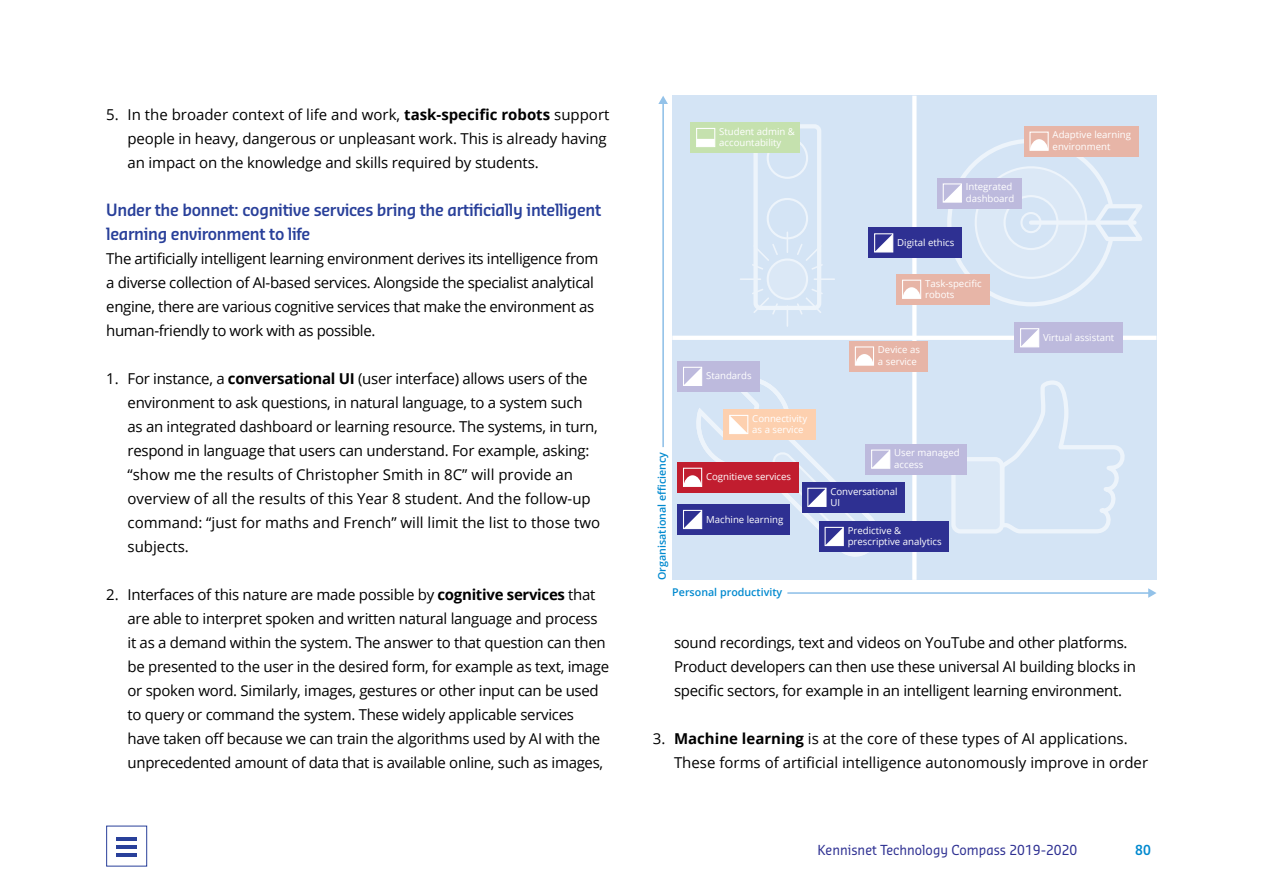
<style>
.page{position:relative;width:1263px;height:893px;background:#fff}
.page>*{position:absolute;margin:0;border:0;box-sizing:border-box;transform-origin:0 0}
.t1{font:600 16.5px/24px "Sansa Sm Con Pro";letter-spacing:-.02em;color:#29409a}
.t2{font:15px/24px "Open Sans";letter-spacing:-.02em;color:#000}
.t3{font:15px/24px "Open Sans";color:#000}
.t4{font:13.5px "Sansa Sm Con Pro";color:#2e3092}
.t5{font:600 13.5px "Sansa Sm Con Pro";color:#0089cf}
.t6{font:600 10.65px "Open Sans";color:#0089cf}
.t7{font:9.6px/11.6px "Open Sans";color:#fff}
.s1{font-weight:700}
</style>
<div class="page">
<div style="left:106px;top:826px;width:41px;height:40px;background:#fff;border:1px solid #29409a"></div>
<hr style="left:117px;top:837px;width:20px;height:3px;background:#29409a">
<hr style="left:117px;top:853px;width:20px;height:3px;background:#29409a">
<hr style="left:117px;top:845px;width:20px;height:3px;background:#29409a">
<div style="left:672px;top:96px;width:484px;height:484px;background:#d4e4f5"></div>
<svg style="left:912px;top:96px;width:4px;height:484px"></svg>
<hr style="left:672px;top:336px;width:484px;height:4px;background:#fff">
<hr style="left:662px;top:103px;width:2px;height:344px;background:#93c2e9">
<svg style="left:658px;top:96px;width:10px;height:8px"></svg>
<hr style="left:787px;top:592px;width:362px;height:2px;background:#93c2e9">
<svg style="left:1148px;top:588px;width:8px;height:10px"></svg>
<div style="left:753px;top:124px;width:68px;height:186px;border:4px solid #fff;border-radius:5px"></div>
<div style="left:767px;top:137px;width:41px;height:42px;border:2px solid #fff;border-radius:50%"></div>
<div style="left:767px;top:198px;width:41px;height:41px;border:2px solid #fff;border-radius:50%"></div>
<svg style="left:787px;top:232px;width:1px;height:20px"></svg>
<hr style="left:814px;top:278px;width:20px;height:2px;background:#fff">
<svg style="left:787px;top:306px;width:1px;height:20px"></svg>
<hr style="left:740px;top:278px;width:20px;height:2px;background:#fff">
<svg style="left:796px;top:242px;width:27px;height:29px"></svg>
<svg style="left:796px;top:287px;width:27px;height:28px"></svg>
<svg style="left:752px;top:287px;width:27px;height:27px"></svg>
<svg style="left:752px;top:242px;width:27px;height:29px"></svg>
<div style="left:768px;top:260px;width:39px;height:39px;background:#e1ecf8;border-radius:50%"></div>
<div style="left:767px;top:258px;width:41px;height:42px;border:2px solid #fff;border-radius:50%"></div>
<svg style="left:973px;top:165px;width:169px;height:115px"></svg>
<div style="left:1031px;top:220px;width:103px;height:5px;background:#edf4fb"></div>
<svg style="left:1004px;top:380px;width:121px;height:154px"></svg>
<div style="left:953px;top:459px;width:49px;height:72px;background:#e1ecf8;border-radius:7px"></div>
<div style="left:951px;top:457px;width:53px;height:76px;border:4px solid #fff;border-radius:7px"></div>
<div style="left:677px;top:462px;width:122px;height:30px;background:#c11d2f"></div>
<div style="left:868px;top:228px;width:94px;height:30px;background:#2e3092"></div>
<div style="left:874px;top:233px;width:19px;height:19px;border:1px solid #fff"></div>
<svg style="left:875px;top:234px;width:18px;height:18px"></svg>
<div style="left:802px;top:482px;width:102px;height:30px;background:#2e3092"></div>
<div style="left:819px;top:521px;width:130px;height:31px;background:#2e3092"></div>
<div style="left:677px;top:504px;width:113px;height:31px;background:#2e3092"></div>
<div style="left:865px;top:444px;width:101px;height:30px;background:#bdbadd"></div>
<div style="left:677px;top:361px;width:83px;height:30px;background:#bdbadd"></div>
<div style="left:1014px;top:323px;width:109px;height:30px;background:#bdbadd"></div>
<div style="left:1020px;top:328px;width:19px;height:19px;border:1px solid #fff"></div>
<svg style="left:1020px;top:329px;width:19px;height:18px"></svg>
<div style="left:937px;top:178px;width:84px;height:30px;background:#bdbadd"></div>
<div style="left:943px;top:183px;width:19px;height:20px;border:1px solid #fff"></div>
<svg style="left:943px;top:184px;width:18px;height:18px"></svg>
<div style="left:896px;top:274px;width:93px;height:30px;background:#e7b5a7"></div>
<div style="left:902px;top:280px;width:19px;height:19px;border:1px solid #fff"></div>
<svg style="left:902px;top:287px;width:19px;height:11px"></svg>
<div style="left:690px;top:122px;width:110px;height:31px;background:#c5e1ae"></div>
<div style="left:696px;top:128px;width:19px;height:19px;border:1px solid #fff"></div>
<svg style="left:697px;top:139px;width:18px;height:7px"></svg>
<div style="left:1024px;top:126px;width:114px;height:30px;background:#e7b5a7"></div>
<div style="left:1029px;top:132px;width:20px;height:19px;border:1px solid #fff"></div>
<svg style="left:1030px;top:139px;width:18px;height:11px"></svg>
<div style="left:849px;top:341px;width:79px;height:30px;background:#e7b5a7"></div>
<div style="left:855px;top:346px;width:19px;height:20px;border:1px solid #fff"></div>
<svg style="left:683px;top:354px;width:207px;height:203px"></svg>
<p class="t2" style="left:128px;top:102px;width:483px;text-indent:-21px">5. In the broader context of life and work, <span class="s1">task-specific robots</span> support people in heavy, dangerous or unpleasant work. This is already having an impact on the knowledge and skills required by students.</p>
<p class="t1" style="left:106px;top:198px;width:496px">Under the bonnet: cognitive services bring the artificially intelligent learning environment to life</p>
<p class="t2" style="left:106px;top:246px;width:494px">The artificially intelligent learning environment derives its intelligence from a diverse collection of AI-based services. Alongside the specialist analytical engine, there are various cognitive services that make the environment as human-friendly to work with as possible.</p>
<p class="t2" style="left:128px;top:366px;width:474px;text-indent:-21px">1. For instance, a <span class="s1">conversational UI</span> (user interface) allows users of the environment to ask questions, in natural language, to a system such as an integrated dashboard or learning resource. The systems, in turn, respond in language that users can understand. For example, asking: “show me the results of Christopher Smith in 8C” will provide an overview of all the results of this Year 8 student. And the follow-up command: “just for maths and French” will limit the list to those two subjects.</p>
<p class="t2" style="left:128px;top:582px;width:483px;text-indent:-21px">2. Interfaces of this nature are made possible by <span class="s1">cognitive services</span> that are able to interpret spoken and written natural language and process it as a demand within the system. The answer to that question can then be presented to the user in the desired form, for example as text, image or spoken word. Similarly, images, gestures or other input can be used to query or command the system. These widely applicable services have taken off because we can train the algorithms used by AI with the unprecedented amount of data that is available online, such as images,</p>
<p class="t7" style="left:719px;top:125px;width:77px">Student admin &amp; accountability</p>
<p class="t7" style="left:1052px;top:129px;width:80px">Adaptive learning environment</p>
<p class="t7" style="left:966px;top:181px;width:50px">Integrated dashboard</p>
<p class="t7" style="left:897px;top:236px;width:59px">Digital ethics</p>
<p class="t7" style="left:706px;top:370px;width:47px">Standards</p>
<p class="t7" style="left:752px;top:412px;width:56px">Connectivity</p>
<p class="t6" style="left:655px;top:580px;width:129px;rotate:-90deg">Organisational efficiency</p>
<p class="t7" style="left:752px;top:424px;width:53px">as a service</p>
<p class="t7" style="left:706px;top:471px;width:87px">Cognitieve services</p>
<p class="t7" style="left:706px;top:513px;width:79px">Machine learning</p>
<p class="t6" style="left:672px;top:585px;width:112px">Personal productivity</p>
<p class="t7" style="left:925px;top:277px;width:58px">Task-specific robots</p>
<p class="t7" style="left:878px;top:344px;width:44px">Device as a service</p>
<p class="t7" style="left:875px;top:344px;width:51px">Device as a service</p>
<p class="t7" style="left:894px;top:447px;width:67px">User managed access</p>
<p class="t7" style="left:830px;top:485px;width:69px">Conversational<br>UI</p>
<p class="t7" style="left:848px;top:524px;width:95px">Predictive &amp; prescriptive analytics</p>
<p class="t7" style="left:1043px;top:331px;width:73px">Virtual assistant</p>
<p class="t2" style="left:674px;top:630px;width:463px">sound recordings, text and videos on YouTube and other platforms.<br>Product developers can then use these universal AI building blocks in specific sectors, for example in an intelligent learning environment.</p>
<p class="t3" style="left:674px;top:726px;width:476px;text-indent:-21px">3. <span class="s1">Machine learning</span> is at the core of these types of AI applications.<br>These forms of artificial intelligence autonomously improve in order</p>
<p class="t4" style="left:817px;top:840px;width:261px">Kennisnet Technology Compass 2019-2020</p>
<p class="t5" style="left:1135px;top:840px;width:17px">80</p>
</div>
